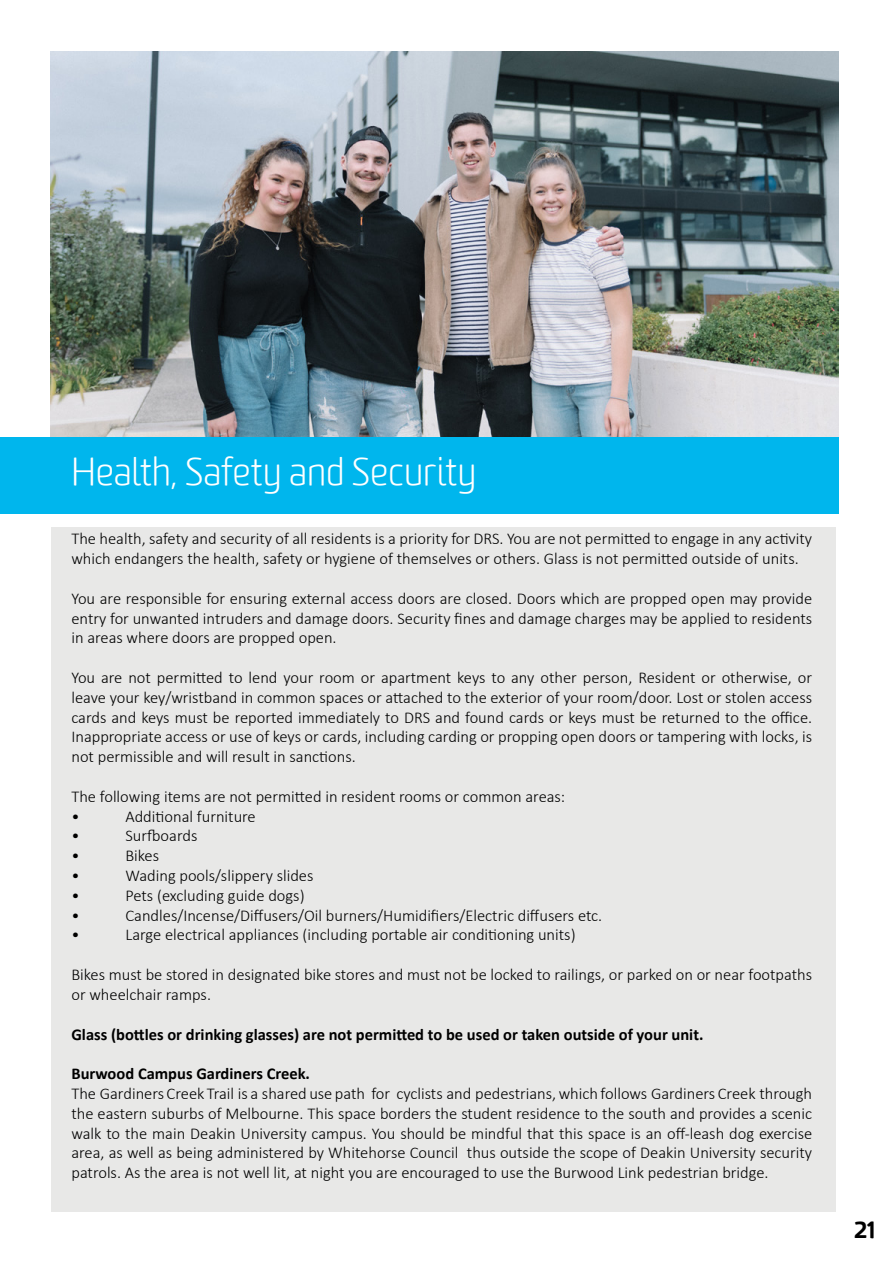
<style>
.page{position:relative;width:893px;height:1263px;background:#fff}
.page>*{position:absolute;margin:0;border:0;box-sizing:border-box;transform-origin:0 0}
.t1{font:300 37.5px "Worldly";color:#fff}
.t2{font:900 22.5px "Worldly";color:#000}
.t3{font:300 16.5px/19.8px "Calibri";color:#000;text-align:justify}
.t4{font:700 16.5px "Calibri";color:#000}
</style>
<div class="page">
<div style="left:51px;top:527px;width:785px;height:685px;background:#e8e8e7"></div>
<img style="left:51px;top:52px;width:788px;height:386px">
<div style="left:0;top:438px;width:839px;height:76px;background:#00b6ed"></div>
<p class="t1" style="left:71px;top:450px;width:406px">Health, Safety and Security</p>
<p class="t3" style="left:71px;top:529px;width:742px">The health, safety and security of all residents is a priority for DRS. You are not permitted to engage in any activity which endangers the health, safety or hygiene of themselves or others. Glass is not permitted outside of units.</p>
<p class="t3" style="left:71px;top:588px;width:742px">You are responsible for ensuring external access doors are closed. Doors which are propped open may provide entry for unwanted intruders and damage doors. Security fines and damage charges may be applied to residents in areas where doors are propped open.</p>
<p class="t3" style="left:71px;top:667px;width:742px">You are not permitted to lend your room or apartment keys to any other person, Resident or otherwise, or leave your key/wristband in common spaces or attached to the exterior of your room/door. Lost or stolen access cards and keys must be reported immediately to DRS and found cards or keys must be returned to the office.<br>Inappropriate access or use of keys or cards, including carding or propping open doors or tampering with locks, is not permissible and will result in sanctions.</p>
<p class="t3" style="left:71px;top:786px;width:495px">The following items are not permitted in resident rooms or common areas:</p>
<p class="t3" style="left:71px;top:806px;width:10px">•</p>
<p class="t3" style="left:125px;top:806px;width:132px">Additional furniture</p>
<p class="t3" style="left:71px;top:826px;width:10px">•</p>
<p class="t3" style="left:125px;top:826px;width:73px">Surfboards</p>
<p class="t3" style="left:71px;top:846px;width:10px">•</p>
<p class="t3" style="left:125px;top:846px;width:35px">Bikes</p>
<p class="t3" style="left:71px;top:865px;width:10px">•</p>
<p class="t3" style="left:125px;top:865px;width:190px">Wading pools/slippery slides</p>
<p class="t3" style="left:71px;top:885px;width:10px">•</p>
<p class="t3" style="left:125px;top:885px;width:181px">Pets (excluding guide dogs)</p>
<p class="t3" style="left:71px;top:905px;width:10px">•</p>
<p class="t3" style="left:125px;top:905px;width:478px">Candles/Incense/Diffusers/Oil burners/Humidifiers/Electric diffusers etc.</p>
<p class="t3" style="left:71px;top:925px;width:10px">•</p>
<p class="t3" style="left:125px;top:925px;width:452px">Large electrical appliances (including portable air conditioning units)</p>
<p class="t3" style="left:71px;top:964px;width:742px">Bikes must be stored in designated bike stores and must not be locked to railings, or parked on or near footpaths or wheelchair ramps.</p>
<p class="t4" style="left:71px;top:1022px;width:634px">Glass (bottles or drinking glasses) are not permitted to be used or taken outside of your unit.</p>
<p class="t4" style="left:71px;top:1062px;width:240px">Burwood Campus Gardiners Creek.</p>
<p class="t3" style="left:71px;top:1083px;width:742px">The Gardiners Creek Trail is a shared use path for cyclists and pedestrians, which follows Gardiners Creek through the eastern suburbs of Melbourne. This space borders the student residence to the south and provides a scenic walk to the main Deakin University campus. You should be mindful that this space is an off-leash dog exercise area, as well as being administered by Whitehorse Council thus outside the scope of Deakin University security patrols. As the area is not well lit, at night you are encouraged to use the Burwood Link pedestrian bridge.</p>
<h2 class="t2" style="left:854px;top:1216px;width:22px">21</h2>
</div>
